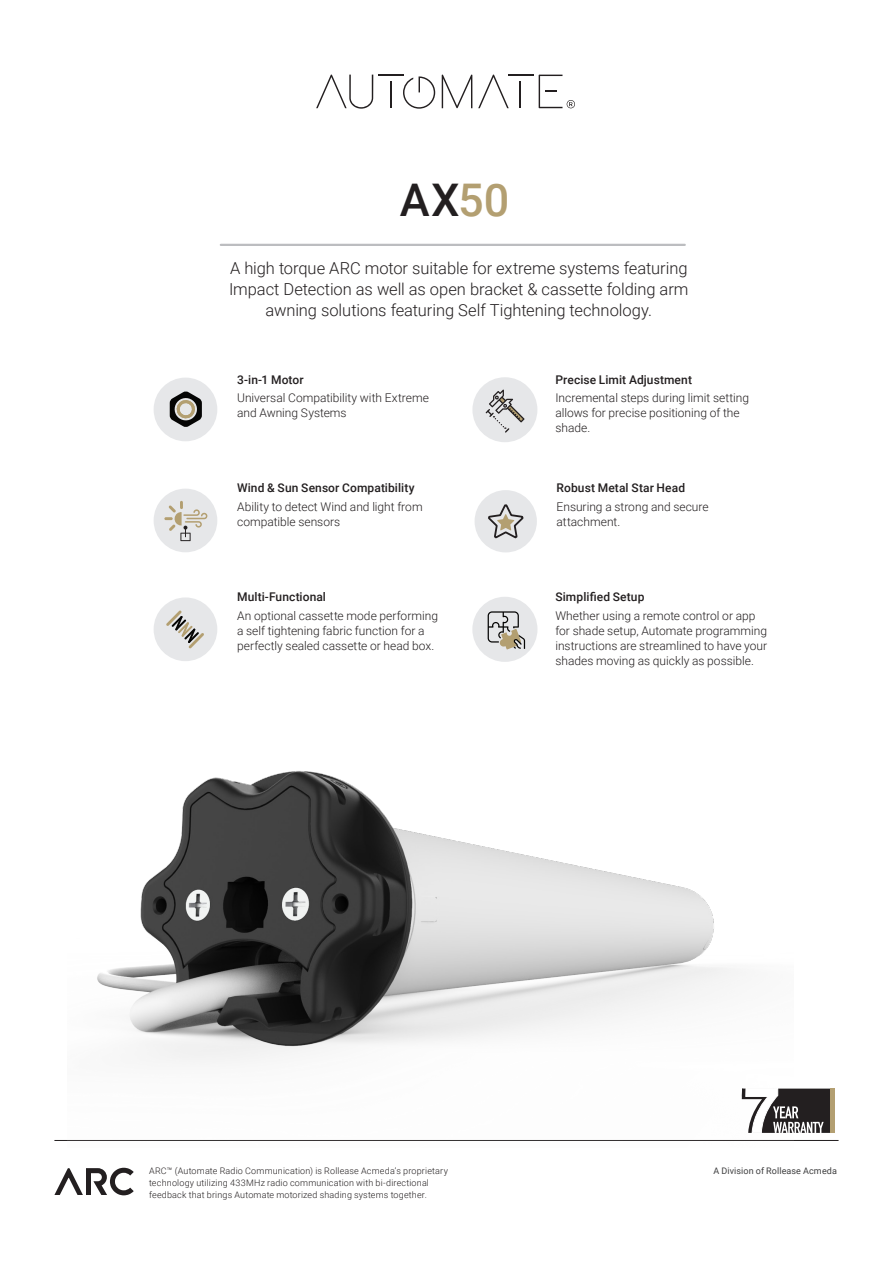
<style>
.page{position:relative;width:893px;height:1263px;background:#fff}
.page>*{position:absolute;margin:0;border:0;box-sizing:border-box;transform-origin:0 0}
.t1{font:500 45px "Roboto";color:#231f20}
.Body_-_11_pt{font:300 16.5px/21px "Roboto";letter-spacing:-.005em;color:#231f20;text-align:center}
.Features_-_Body{font:300 12px/15px "Roboto";color:#231f20}
.Features_-_Heading{font:500 12px "Roboto";letter-spacing:.01em;color:#231f20}
.t2{font:300 9px/12px "Roboto";letter-spacing:.02em;color:#231f20}
.t3{font:9px "Roboto";letter-spacing:.015em;color:#3e3e3f}
.s1{color:#b39f71}
</style>
<div class="page">
<hr style="left:54px;top:1140px;width:784px;height:1px;background:#231f20">
<svg style="left:442px;top:75px;width:30px;height:33px"></svg>
<svg style="left:478px;top:75px;width:55px;height:33px"></svg>
<svg style="left:316px;top:75px;width:119px;height:34px"></svg>
<svg style="left:539px;top:75px;width:36px;height:33px"></svg>
<svg style="left:54px;top:1168px;width:80px;height:27px"></svg>
<img style="left:67px;top:771px;width:726px;height:370px">
<div style="left:154px;top:378px;width:63px;height:63px;background:#e6e7e9;border-radius:50%"></div>
<svg style="left:170px;top:391px;width:32px;height:36px"></svg>
<div style="left:154px;top:489px;width:63px;height:63px;background:#e6e7e9;border-radius:50%"></div>
<svg style="left:164px;top:501px;width:43px;height:40px"></svg>
<div style="left:154px;top:597px;width:63px;height:64px;background:#e6e7e9;border-radius:50%"></div>
<svg style="left:166px;top:610px;width:38px;height:38px"></svg>
<div style="left:475px;top:490px;width:62px;height:62px;background:#e6e7e9;border-radius:50%"></div>
<svg style="left:488px;top:504px;width:36px;height:35px"></svg>
<div style="left:472px;top:377px;width:65px;height:65px;background:#e6e7e9;border-radius:50%"></div>
<svg style="left:485px;top:389px;width:40px;height:44px"></svg>
<div style="left:472px;top:597px;width:65px;height:65px;background:#e6e7e9;border-radius:50%"></div>
<svg style="left:488px;top:611px;width:37px;height:38px"></svg>
<hr style="left:221px;top:244px;width:464px;height:2px;background:#bcbdc0">
<svg style="left:742px;top:1088px;width:88px;height:45px"></svg>
<div style="left:830px;top:1088px;width:5px;height:45px;background:#b39f71"></div>
<p class="t1" style="left:400px;top:168px;width:111px">AX<span class="s1">50</span></p>
<p class="Body_-_11_pt" style="left:229px;top:257px;width:461px">A high torque ARC motor suitable for extreme systems featuring<br>Impact Detection as well as open bracket &amp; cassette folding arm awning solutions featuring Self Tightening technology.</p>
<p class="Features_-_Heading" style="left:237px;top:372px;width:68px">3-in-1 Motor</p>
<p class="Features_-_Heading" style="left:555px;top:371px;width:138px">Precise Limit Adjustment</p>
<p class="Features_-_Body" style="left:555px;top:390px;width:195px">Incremental steps during limit setting allows for precise positioning of the shade.</p>
<p class="Features_-_Body" style="left:237px;top:390px;width:193px">Universal Compatibility with Extreme and Awning Systems</p>
<p class="Features_-_Heading" style="left:237px;top:479px;width:179px">Wind &amp; Sun Sensor Compatibility</p>
<p class="Features_-_Heading" style="left:557px;top:479px;width:130px">Robust Metal Star Head</p>
<p class="Features_-_Body" style="left:237px;top:499px;width:187px">Ability to detect Wind and light from compatible sensors</p>
<p class="Features_-_Body" style="left:557px;top:499px;width:154px">Ensuring a strong and secure attachment.</p>
<p class="Features_-_Heading" style="left:237px;top:588px;width:90px">Multi-Functional</p>
<p class="Features_-_Heading" style="left:555px;top:588px;width:90px">Simplified Setup</p>
<p class="Features_-_Body" style="left:237px;top:608px;width:202px">An optional cassette mode performing a self tightening fabric function for a perfectly sealed cassette or head box.</p>
<p class="Features_-_Body" style="left:555px;top:608px;width:213px">Whether using a remote control or app for shade setup, Automate programming instructions are streamlined to have your shades moving as quickly as possible.</p>
<p class="t2" style="left:149px;top:1165px;width:300px">ARC™ (Automate Radio Communication) is Rollease Acmeda’s proprietary</p>
<p class="t3" style="left:713px;top:1165px;width:125px">A Division of Rollease Acmeda</p>
<p class="t2" style="left:149px;top:1177px;width:281px">technology utilizing 433MHz radio communication with bi-directional feedback that brings Automate motorized shading systems together.</p>
</div>
